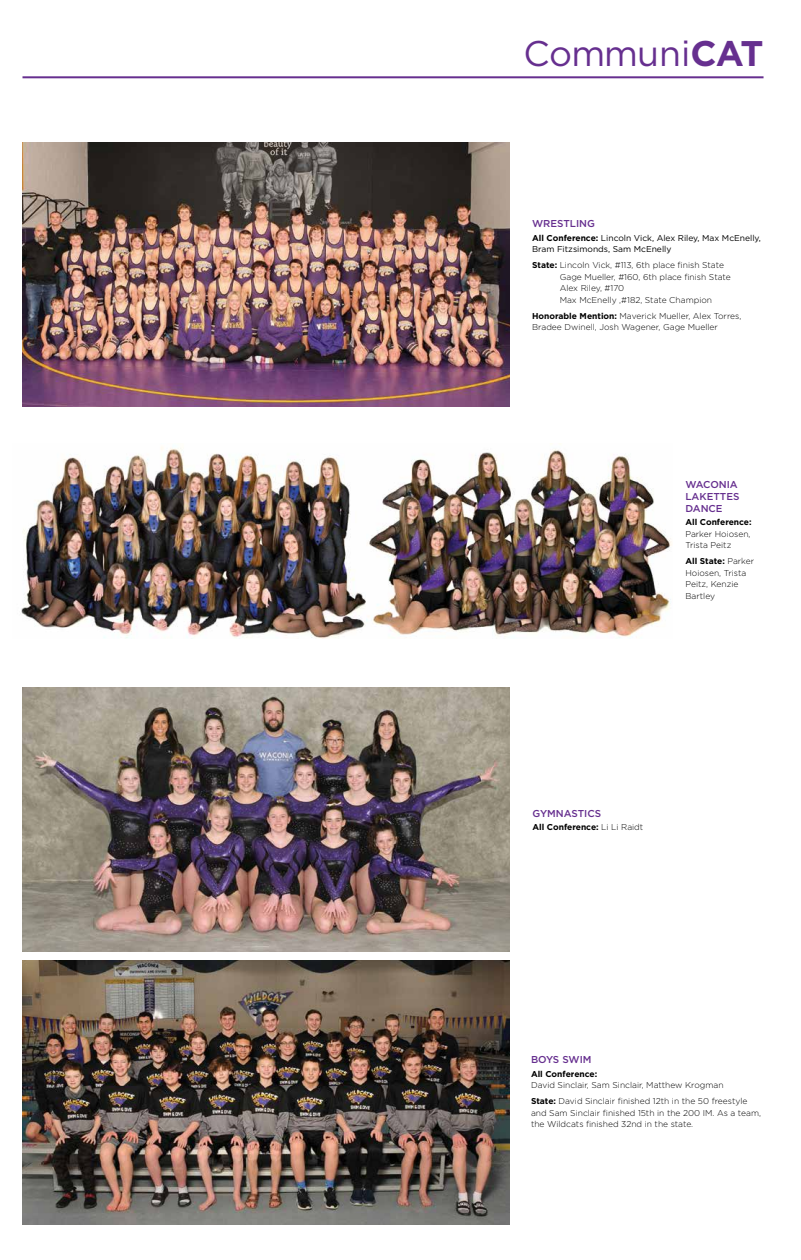
<style>
.page{position:relative;width:801px;height:1260px;background:#fff}
.page>*{position:absolute;margin:0;border:0;box-sizing:border-box;transform-origin:0 0}
.t1{font:35.6px "Gotham";letter-spacing:-.015em;color:#662f8f}
.t2{font:500 10px/12px "Gotham";color:#662f8f}
.t3{font:300 8.5px/11.5px "Gotham";color:#000}
.t4{font:8.5px/11.5px "Gotham";color:#000}
.t5{font:700 8.5px "Gotham";color:#000}
.s1{font-weight:700}
.s2{font-weight:300}
</style>
<div class="page">
<hr style="left:22px;top:76px;width:742px;height:2px;background:#662f8f">
<img style="left:22px;top:143px;width:488px;height:264px">
<img style="left:22px;top:688px;width:488px;height:264px">
<img style="left:22px;top:961px;width:488px;height:264px">
<img style="left:21px;top:447px;width:346px;height:192px">
<img style="left:367px;top:449px;width:305px;height:189px">
<h1 class="t1" style="left:523px;top:31px;width:242px">Communi<span class="s1">CAT</span></h1>
<p class="t2" style="left:532px;top:218px;width:64px">WRESTLING</p>
<p class="t4" style="left:532px;top:232px;width:230px"><span class="s1">All Conference:</span> Lincoln Vick, Alex Riley, Max McEnelly,<br>Bram Fitzsimonds, Sam McEnelly</p>
<p class="t3" style="left:560px;top:259px;width:173px;text-indent:-28px"><span class="s1">State:</span> Lincoln Vick, #113, 6th place finish State Gage Mueller, #160, 6th place finish State Alex Riley, #170<br>Max McEnelly ,#182, State Champion</p>
<p class="t3" style="left:532px;top:310px;width:211px"><span class="s1">Honorable Mention:</span> Maverick Mueller, Alex Torres,<br>Bradee Dwinell, Josh Wagener, Gage Mueller</p>
<p class="t2" style="left:685px;top:478px;width:56px">WACONIA<br>LAKETTES<br>DANCE</p>
<p class="t5" style="left:685px;top:517px;width:68px">All Conference:</p>
<p class="t3" style="left:685px;top:528px;width:67px">Parker Hoiosen,<br>Trista Peitz</p>
<p class="t3" style="left:685px;top:555px;width:70px"><span class="s1">All State:</span> Parker<br>Hoiosen, Trista<br>Peitz, Kenzie<br>Bartley</p>
<p class="t2" style="left:532px;top:807px;width:70px">GYMNASTICS</p>
<p class="t5" style="left:532px;top:822px;width:112px">All Conference: <span class="s2">Li Li Raidt</span></p>
<p class="t2" style="left:531px;top:1054px;width:62px">BOYS SWIM</p>
<p class="t5" style="left:531px;top:1068px;width:68px">All Conference:</p>
<p class="t3" style="left:531px;top:1077px;width:218px;line-height:16px">David Sinclair, Sam Sinclair, Matthew Krogman<br><span class="s1">State:</span> David Sinclair finished 12th in the 50 freestyle</p>
<p class="t3" style="left:531px;top:1107px;width:232px">and Sam Sinclair finished 15th in the 200 IM. As a team, the Wildcats finished 32nd in the state.</p>
</div>
